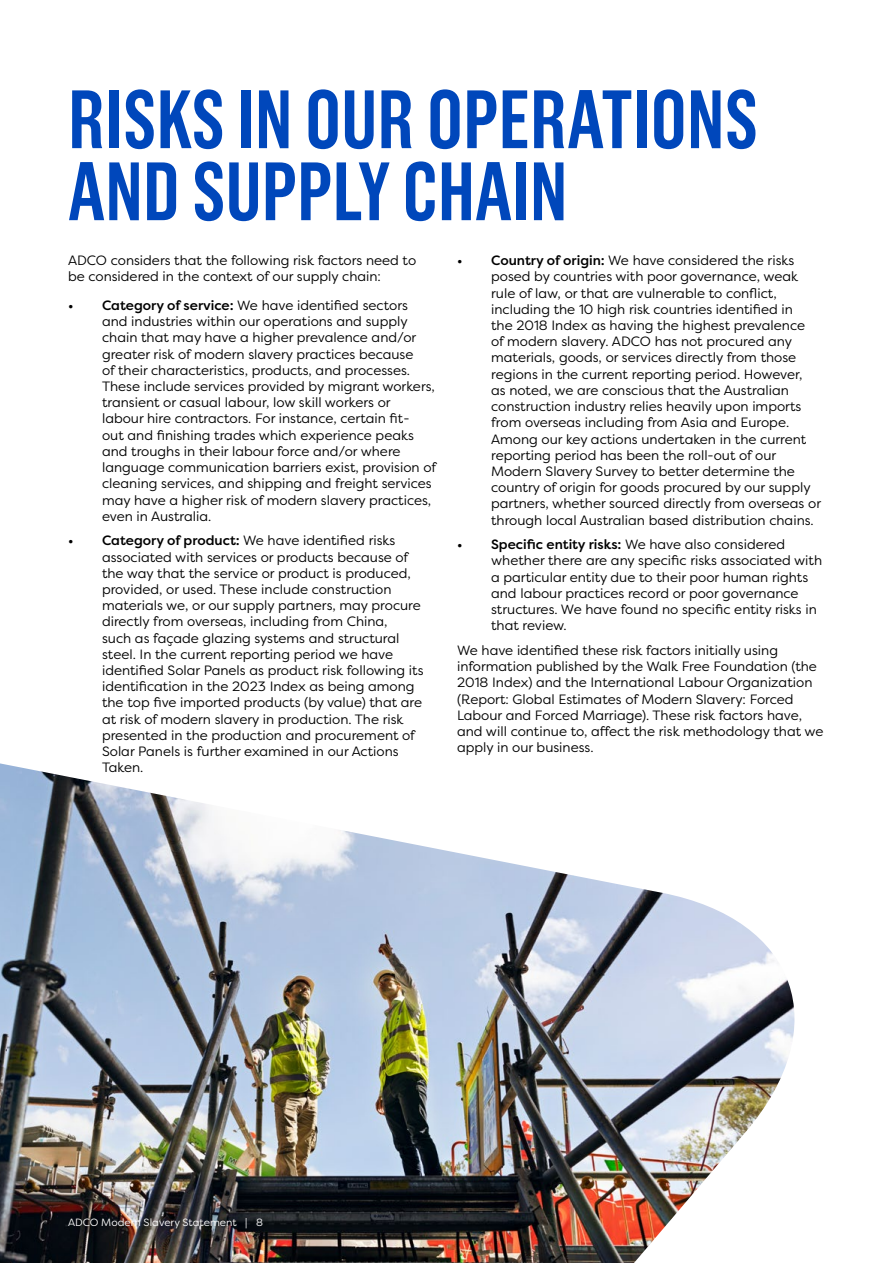
<style>
.page{position:relative;width:893px;height:1263px;background:#fff}
.page>*{position:absolute;margin:0;border:0;box-sizing:border-box;transform-origin:0 0}
.t1{font:600 82.5px/72px "Grotzec Cond";color:#0047bb}
.t2{font:13.5px/16.2px "Filson Pro";color:#000}
.t3{font:10.5px "Filson Pro";color:#fff}
.s1{font-weight:500}
</style>
<div class="page">
<img style="left:0;top:763px;width:795px;height:500px">
<h1 class="t1" style="left:68px;top:82px;width:692px">RISKS IN OUR OPERATIONS<br>AND SUPPLY CHAIN</h1>
<p class="t2" style="left:68px;top:252px;width:350px">ADCO considers that the following risk factors need to be considered in the context of our supply chain:</p>
<p class="t2" style="left:102px;top:297px;width:336px;text-indent:-34px"><span class="s1">• Category of service:</span> We have identified sectors and industries within our operations and supply chain that may have a higher prevalence and/or greater risk of modern slavery practices because<br>of their characteristics, products, and processes.<br>These include services provided by migrant workers, transient or casual labour, low skill workers or<br>labour hire contractors. For instance, certain fit-<br>out and finishing trades which experience peaks and troughs in their labour force and/or where language communication barriers exist, provision of cleaning services, and shipping and freight services may have a higher risk of modern slavery practices, even in Australia.</p>
<p class="t2" style="left:102px;top:532px;width:323px;text-indent:-34px"><span class="s1">• Category of product:</span> We have identified risks associated with services or products because of the way that the service or product is produced, provided, or used. These include construction materials we, or our supply partners, may procure directly from overseas, including from China,<br>such as façade glazing systems and structural steel. In the current reporting period we have identified Solar Panels as product risk following its identification in the 2023 Index as being among the top five imported products (by value) that are at risk of modern slavery in production. The risk presented in the production and procurement of Solar Panels is further examined in our Actions Taken.</p>
<p class="t2" style="left:491px;top:252px;width:331px;text-indent:-34px"><span class="s1">• Country of origin:</span> We have considered the risks posed by countries with poor governance, weak rule of law, or that are vulnerable to conflict, including the 10 high risk countries identified in<br>the 2018 Index as having the highest prevalence of modern slavery. ADCO has not procured any materials, goods, or services directly from those regions in the current reporting period. However,<br>as noted, we are conscious that the Australian construction industry relies heavily upon imports from overseas including from Asia and Europe.<br>Among our key actions undertaken in the current reporting period has been the roll-out of our Modern Slavery Survey to better determine the country of origin for goods procured by our supply partners, whether sourced directly from overseas or through local Australian based distribution chains.</p>
<p class="t2" style="left:491px;top:536px;width:332px;text-indent:-34px"><span class="s1">• Specific entity risks:</span> We have also considered whether there are any specific risks associated with a particular entity due to their poor human rights and labour practices record or poor governance structures. We have found no specific entity risks in that review.</p>
<p class="t2" style="left:457px;top:642px;width:368px">We have identified these risk factors initially using information published by the Walk Free Foundation (the 2018 Index) and the International Labour Organization (Report: Global Estimates of Modern Slavery: Forced Labour and Forced Marriage). These risk factors have, and will continue to, affect the risk methodology that we apply in our business.</p>
<p class="t3" style="left:68px;top:1215px;width:196px">ADCO Modern Slavery Statement | 8</p>
</div>
